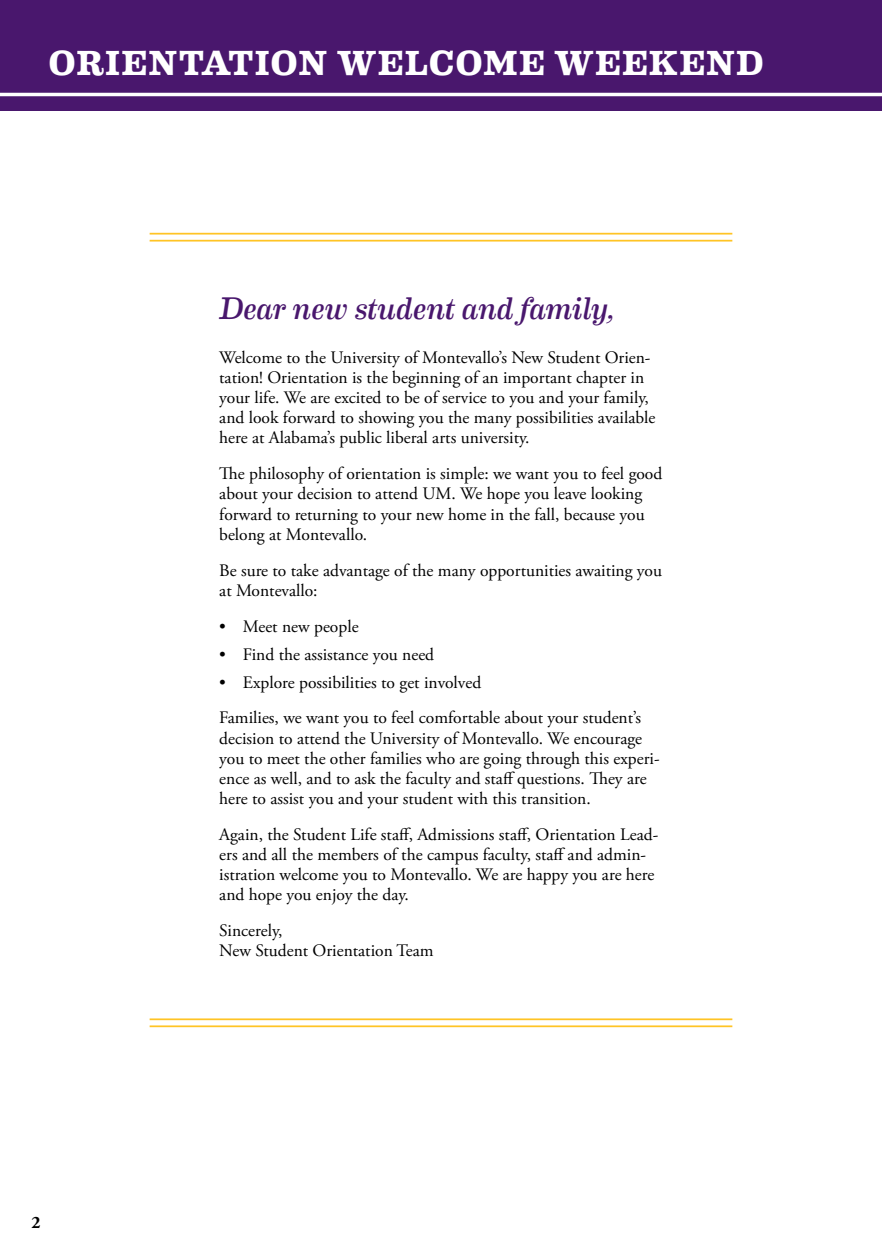
<style>
.page{position:relative;width:882px;height:1260px;background:#fff}
.page>*{position:absolute;margin:0;border:0;box-sizing:border-box;transform-origin:0 0}
.t1{font:700 35px "Eames Century Modern";letter-spacing:.035em;color:#fff}
.t2{font:italic 31.5px "Eames Century Modern";color:#49176d}
.t3{font:17.5px/20.1px "Adobe Garamond Pro";color:#000}
.t4{font:700 17.5px "Adobe Garamond Pro";color:#000}
</style>
<div class="page">
<div style="left:0;top:0;width:882px;height:110px;background:#49176d"></div>
<hr style="left:0;top:93px;width:882px;height:3px;background:#fff">
<hr style="left:150px;top:233px;width:582px;height:2px;background:#ffc425">
<hr style="left:150px;top:240px;width:582px;height:2px;background:#ffc425">
<hr style="left:150px;top:1018px;width:582px;height:2px;background:#ffc425">
<hr style="left:150px;top:1025px;width:582px;height:2px;background:#ffc425">
<h1 class="t1" style="left:49px;top:37px;width:717px">ORIENTATION WELCOME WEEKEND</h1>
<p class="t2" style="left:219px;top:285px;width:397px">Dear new student and family,</p>
<p class="t3" style="left:219px;top:348px;width:438px">Welcome to the University of Montevallo’s New Student Orien&shy;tation! Orientation is the beginning of an important chapter in your life. We are excited to be of service to you and your family, and look forward to showing you the many possibilities available here at Alabama’s public liberal arts university.</p>
<p class="t3" style="left:219px;top:464px;width:445px">The philosophy of orientation is simple: we want you to feel good about your decision to attend UM. We hope you leave looking forward to returning to your new home in the fall, because you belong at Montevallo.</p>
<p class="t3" style="left:219px;top:561px;width:444px">Be sure to take advantage of the many opportunities awaiting you at Montevallo:</p>
<p class="t3" style="left:219px;top:617px;width:141px">• Meet new people</p>
<p class="t3" style="left:219px;top:645px;width:216px">• Find the assistance you need</p>
<p class="t3" style="left:219px;top:673px;width:264px">• Explore possibilities to get involved</p>
<p class="t3" style="left:219px;top:708px;width:442px">Families, we want you to feel comfortable about your student’s decision to attend the University of Montevallo. We encourage you to meet the other families who are going through this experi&shy;ence as well, and to ask the faculty and staff questions. They are here to assist you and your student with this transition.</p>
<p class="t3" style="left:219px;top:825px;width:441px">Again, the Student Life staff, Admissions staff, Orientation Lead&shy;ers and all the members of the campus faculty, staff and admin&shy;istration welcome you to Montevallo. We are happy you are here and hope you enjoy the day.</p>
<p class="t3" style="left:219px;top:921px;width:65px">Sincerely,</p>
<p class="t3" style="left:219px;top:941px;width:216px">New Student Orientation Team</p>
<p class="t4" style="left:32px;top:1213px;width:11px">2</p>
</div>
